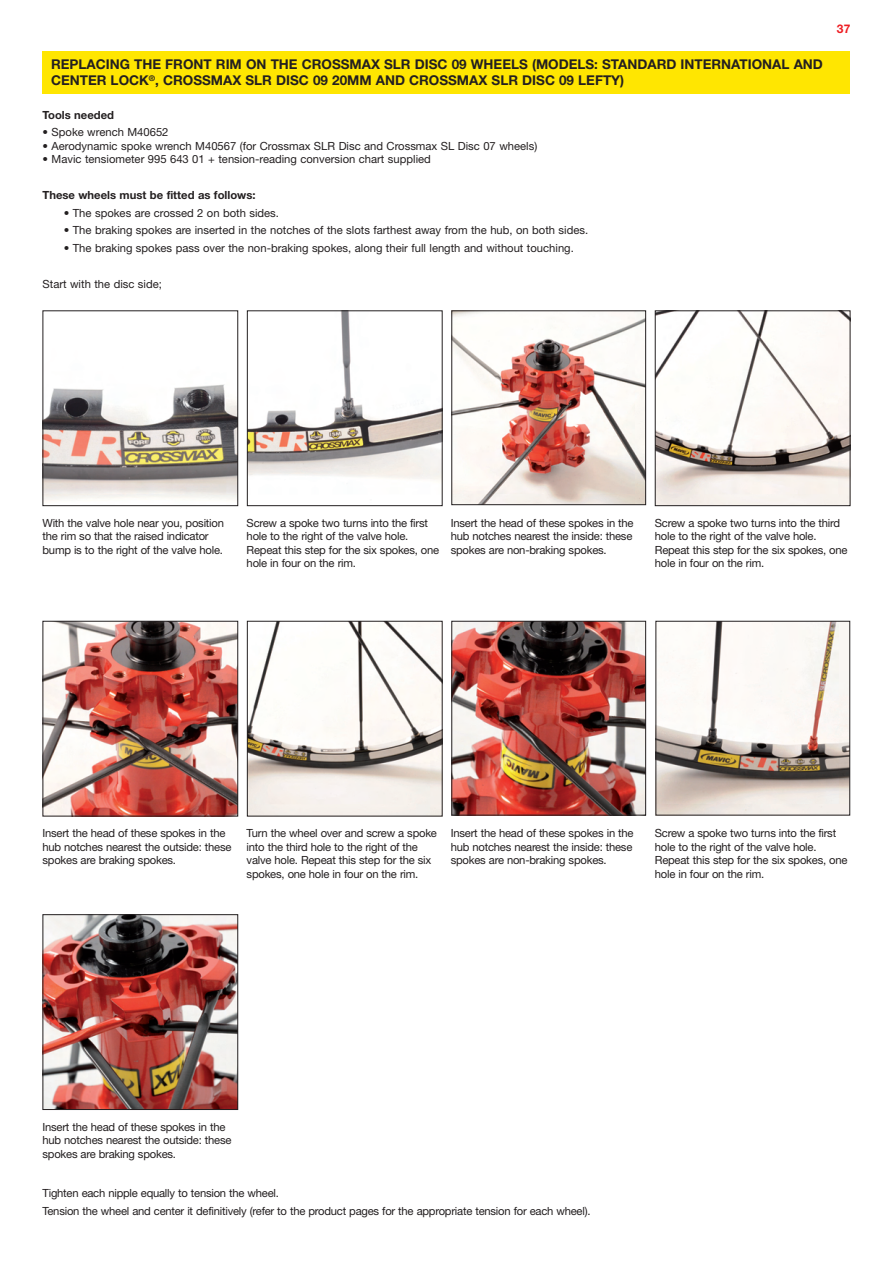
<style>
.page{position:relative;width:893px;height:1263px;background:#fff}
.page>*{position:absolute;margin:0;border:0;box-sizing:border-box;transform-origin:0 0}
.t1{font:700 13.5px/16.2px "Helvetica Neue";color:#231f20}
.t2{font:700 12px "Helvetica Neue";color:#ee1d23}
.t3{font:11.25px/13.5px "Helvetica Neue";letter-spacing:-.02em;color:#231f20}
.t4{font:11.25px "Helvetica Neue";color:#231f20}
.t5{font:700 11.25px "Helvetica Neue";color:#231f20}
</style>
<div class="page">
<img style="left:45px;top:384px;width:191px;height:117px">
<div style="left:43px;top:310px;width:195px;height:196px;border:1px solid #231f20"></div>
<img style="left:45px;top:623px;width:191px;height:191px">
<div style="left:43px;top:621px;width:195px;height:195px;border:1px solid #231f20"></div>
<img style="left:45px;top:916px;width:191px;height:192px">
<div style="left:43px;top:914px;width:195px;height:196px;border:1px solid #231f20"></div>
<img style="left:249px;top:312px;width:192px;height:169px">
<div style="left:247px;top:310px;width:196px;height:196px;border:1px solid #231f20"></div>
<img style="left:249px;top:623px;width:192px;height:191px">
<div style="left:247px;top:621px;width:196px;height:195px;border:1px solid #231f20"></div>
<img style="left:453px;top:312px;width:191px;height:191px">
<div style="left:451px;top:310px;width:195px;height:195px;border:1px solid #231f20"></div>
<img style="left:453px;top:623px;width:191px;height:190px">
<div style="left:451px;top:621px;width:195px;height:194px;border:1px solid #231f20"></div>
<img style="left:657px;top:623px;width:191px;height:190px">
<div style="left:655px;top:621px;width:195px;height:194px;border:1px solid #231f20"></div>
<img style="left:657px;top:312px;width:191px;height:192px">
<div style="left:655px;top:310px;width:195px;height:196px;border:1px solid #231f20"></div>
<div style="left:43px;top:51px;width:807px;height:43px;background:#ffe601"></div>
<p class="t1" style="left:51px;top:57px;width:773px">REPLACING THE FRONT RIM ON THE CROSSMAX SLR DISC 09 WHEELS (MODELS: STANDARD INTERNATIONAL AND<br>CENTER LOCK<sup>®</sup>, CROSSMAX SLR DISC 09 20MM AND CROSSMAX SLR DISC 09 LEFTY)</p>
<p class="t5" style="left:43px;top:111px;width:73px">Tools needed</p>
<p class="t4" style="left:43px;top:128px;width:127px">• Spoke wrench M40652</p>
<p class="t4" style="left:43px;top:142px;width:496px">• Aerodynamic spoke wrench M40567 (for Crossmax SLR Disc and Crossmax SL Disc 07 wheels)</p>
<p class="t4" style="left:43px;top:155px;width:390px">• Mavic tensiometer 995 643 01 + tension-reading conversion chart supplied</p>
<p class="t5" style="left:43px;top:191px;width:215px">These wheels must be fitted as follows:</p>
<p class="t4" style="left:64px;top:209px;width:217px">• The spokes are crossed 2 on both sides.</p>
<p class="t4" style="left:64px;top:226px;width:526px">• The braking spokes are inserted in the notches of the slots farthest away from the hub, on both sides.</p>
<p class="t4" style="left:64px;top:244px;width:512px">• The braking spokes pass over the non-braking spokes, along their full length and without touching.</p>
<p class="t4" style="left:43px;top:280px;width:121px">Start with the disc side;</p>
<p class="t2" style="left:837px;top:24px;width:15px">37</p>
<p class="t3" style="left:43px;top:517px;width:183px">With the valve hole near you, position the rim so that the raised indicator bump is to the right of the valve hole.</p>
<p class="t3" style="left:247px;top:517px;width:194px">Screw a spoke two turns into the first hole to the right of the valve hole.<br>Repeat this step for the six spokes, one hole in four on the rim.</p>
<p class="t3" style="left:451px;top:517px;width:184px;text-align:justify">Insert the head of these spokes in the hub notches nearest the inside: these spokes are non-braking spokes.</p>
<p class="t3" style="left:655px;top:517px;width:194px">Screw a spoke two turns into the third hole to the right of the valve hole.<br>Repeat this step for the six spokes, one hole in four on the rim.</p>
<p class="t3" style="left:43px;top:828px;width:190px">Insert the head of these spokes in the hub notches nearest the outside: these spokes are braking spokes.</p>
<p class="t3" style="left:247px;top:828px;width:192px">Turn the wheel over and screw a spoke into the third hole to the right of the valve hole. Repeat this step for the six spokes, one hole in four on the rim.</p>
<p class="t3" style="left:451px;top:828px;width:184px;text-align:justify">Insert the head of these spokes in the hub notches nearest the inside: these spokes are non-braking spokes.</p>
<p class="t3" style="left:655px;top:828px;width:194px">Screw a spoke two turns into the first hole to the right of the valve hole.<br>Repeat this step for the six spokes, one hole in four on the rim.</p>
<p class="t3" style="left:43px;top:1121px;width:190px">Insert the head of these spokes in the hub notches nearest the outside: these spokes are braking spokes.</p>
<p class="t3" style="left:43px;top:1185px;width:549px;line-height:17.7px">Tighten each nipple equally to tension the wheel.<br>Tension the wheel and center it definitively (refer to the product pages for the appropriate tension for each wheel).</p>
</div>
